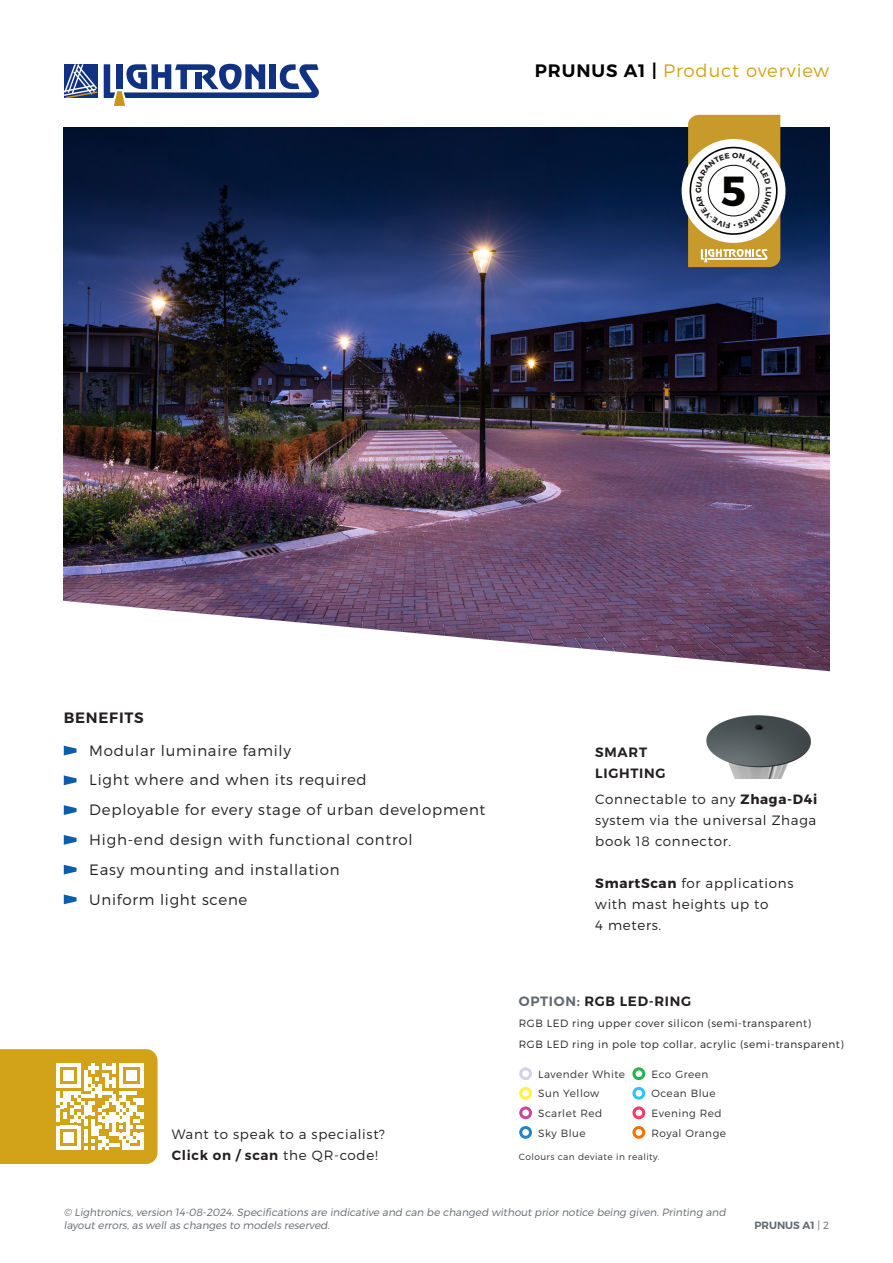
<style>
.page{position:relative;width:893px;height:1263px;background:#fff}
.page>*{position:absolute;margin:0;border:0;box-sizing:border-box;transform-origin:0 0}
.t1{font:42px "Trueno Bd";color:#040503}
.Basisalinea{font:18px "Trueno Lt";letter-spacing:.05em;color:#d2a318}
.Basisalinea-2{font:15px "Trueno Lt";letter-spacing:.05em;color:#231f20}
.t2{font:15px "Trueno S Bd";letter-spacing:.05em;color:#231f20}
.t3{font:13.5px/21px "Trueno Lt";letter-spacing:.05em;color:#231f20;text-align:justify}
.t4{font:13.5px/21px "Trueno S Bd";letter-spacing:.05em;color:#231f20}
.t5{font:10.5px/12.6px "Trueno Lt It";color:#63676f}
.t6{font:10.5px "Trueno Lt";letter-spacing:.05em;color:#231f20}
.Tabel_Basis{font:10.5px "Trueno Lt";letter-spacing:.05em;color:#312f30}
.t7{font:10.5px "Trueno S Bd";color:#63676f}
.Tabel_Basis-2{font:9px "Trueno Lt";letter-spacing:.05em;color:#312f30}
.t8{font:7.65px "Trueno Bd";color:#1a1a18}
.s1{font-family:"Trueno S Bd";color:#000001}
.s2{font-family:"Trueno Lt"}
.s3{font-family:"Trueno Bd"}
.s4{color:#63676f}
</style>
<div class="page">
<img style="left:64px;top:128px;width:765px;height:467px">
<svg style="left:63px;top:595px;width:767px;height:544px"></svg>
<img style="left:700px;top:711px;width:119px;height:67px">
<svg style="left:64px;top:64px;width:33px;height:34px"></svg>
<svg style="left:104px;top:64px;width:215px;height:42px"></svg>
<svg style="left:0;top:1049px;width:158px;height:115px"></svg>
<div style="left:632px;top:1067px;width:13px;height:13px;border:3px solid #23b24b;border-radius:50%"></div>
<div style="left:632px;top:1087px;width:13px;height:13px;border:3px solid #2bc4f3;border-radius:50%"></div>
<div style="left:632px;top:1106px;width:13px;height:13px;border:3px solid #ef3b66;border-radius:50%"></div>
<div style="left:632px;top:1126px;width:13px;height:13px;border:3px solid #f07201;border-radius:50%"></div>
<div style="left:519px;top:1067px;width:13px;height:13px;border:3px solid #d4d2e7;border-radius:50%"></div>
<div style="left:519px;top:1087px;width:13px;height:13px;border:3px solid #fff343;border-radius:50%"></div>
<div style="left:519px;top:1106px;width:13px;height:13px;border:3px solid #c5499b;border-radius:50%"></div>
<div style="left:519px;top:1126px;width:13px;height:13px;border:3px solid #2783c5;border-radius:50%"></div>
<svg style="left:64px;top:835px;width:13px;height:10px"></svg>
<svg style="left:64px;top:746px;width:13px;height:9px"></svg>
<svg style="left:64px;top:805px;width:13px;height:10px"></svg>
<svg style="left:64px;top:865px;width:13px;height:9px"></svg>
<svg style="left:64px;top:775px;width:13px;height:10px"></svg>
<svg style="left:64px;top:894px;width:13px;height:10px"></svg>
<div style="left:682px;top:139px;width:103px;height:104px;background:#fff;border-radius:50%"></div>
<svg style="left:688px;top:115px;width:92px;height:152px"></svg>
<p class="Basisalinea" style="left:535px;top:60px;width:296px"><span class="s1">PRUNUS A1 |</span> Product overview</p>
<p class="t8" style="left:694px;top:193px;width:7px;rotate:-90deg">G</p>
<p class="t1" style="left:721px;top:165px;width:26px">5</p>
<p class="t2" style="left:64px;top:708px;width:81px">BENEFITS</p>
<p class="Basisalinea-2" style="left:89px;top:741px;width:203px">Modular luminaire family</p>
<p class="Basisalinea-2" style="left:89px;top:771px;width:279px">Light where and when its required</p>
<p class="Basisalinea-2" style="left:89px;top:801px;width:398px">Deployable for every stage of urban development</p>
<p class="Basisalinea-2" style="left:89px;top:830px;width:325px">High-end design with functional control</p>
<p class="Basisalinea-2" style="left:89px;top:860px;width:252px">Easy mounting and installation</p>
<p class="Basisalinea-2" style="left:89px;top:890px;width:160px">Uniform light scene</p>
<p class="t3" style="left:172px;top:1123px;width:215px">Want to speak to a specialist?</p>
<p class="t4" style="left:172px;top:1144px;width:207px">Click on / scan <span class="s2">the QR-code!</span></p>
<p class="t4" style="left:595px;top:742px;width:72px">SMART<br>LIGHTING</p>
<p class="t3" style="left:595px;top:788px;width:223px">Connectable to any <span class="s3">Zhaga-D4i </span>system via the universal Zhaga book 18 connector.</p>
<p class="t3" style="left:595px;top:872px;width:200px"><span class="s3">SmartScan</span> for applications with mast heights up to</p>
<p class="t3" style="left:595px;top:914px;width:67px">4 meters.</p>
<p class="t4" style="left:519px;top:991px;width:174px"><span class="s4">OPTION:</span> RGB LED-RING</p>
<p class="t6" style="left:519px;top:1017px;width:294px">RGB LED ring upper cover silicon (semi-transparent)</p>
<p class="t6" style="left:519px;top:1038px;width:326px">RGB LED ring in pole top collar, acrylic (semi-transparent)</p>
<p class="Tabel_Basis" style="left:538px;top:1067px;width:88px">Lavender White</p>
<p class="Tabel_Basis" style="left:538px;top:1087px;width:63px">Sun Yellow</p>
<p class="Tabel_Basis" style="left:538px;top:1107px;width:66px">Scarlet Red</p>
<p class="Tabel_Basis" style="left:538px;top:1127px;width:49px">Sky Blue</p>
<p class="Tabel_Basis" style="left:651px;top:1067px;width:59px">Eco Green</p>
<p class="Tabel_Basis" style="left:651px;top:1087px;width:66px">Ocean Blue</p>
<p class="Tabel_Basis" style="left:651px;top:1107px;width:72px">Evening Red</p>
<p class="Tabel_Basis" style="left:651px;top:1127px;width:76px">Royal Orange</p>
<p class="Tabel_Basis-2" style="left:519px;top:1151px;width:142px">Colours can deviate in reality.</p>
<p class="t5" style="left:64px;top:1206px;width:663px">© Lightronics, version 14-08-2024. Specifications are indicative and can be changed without prior notice being given. Printing and layout errors, as well as changes to models reserved.</p>
<p class="t7" style="left:754px;top:1219px;width:76px">PRUNUS A1 <span class="s2">| 2</span></p>
</div>
